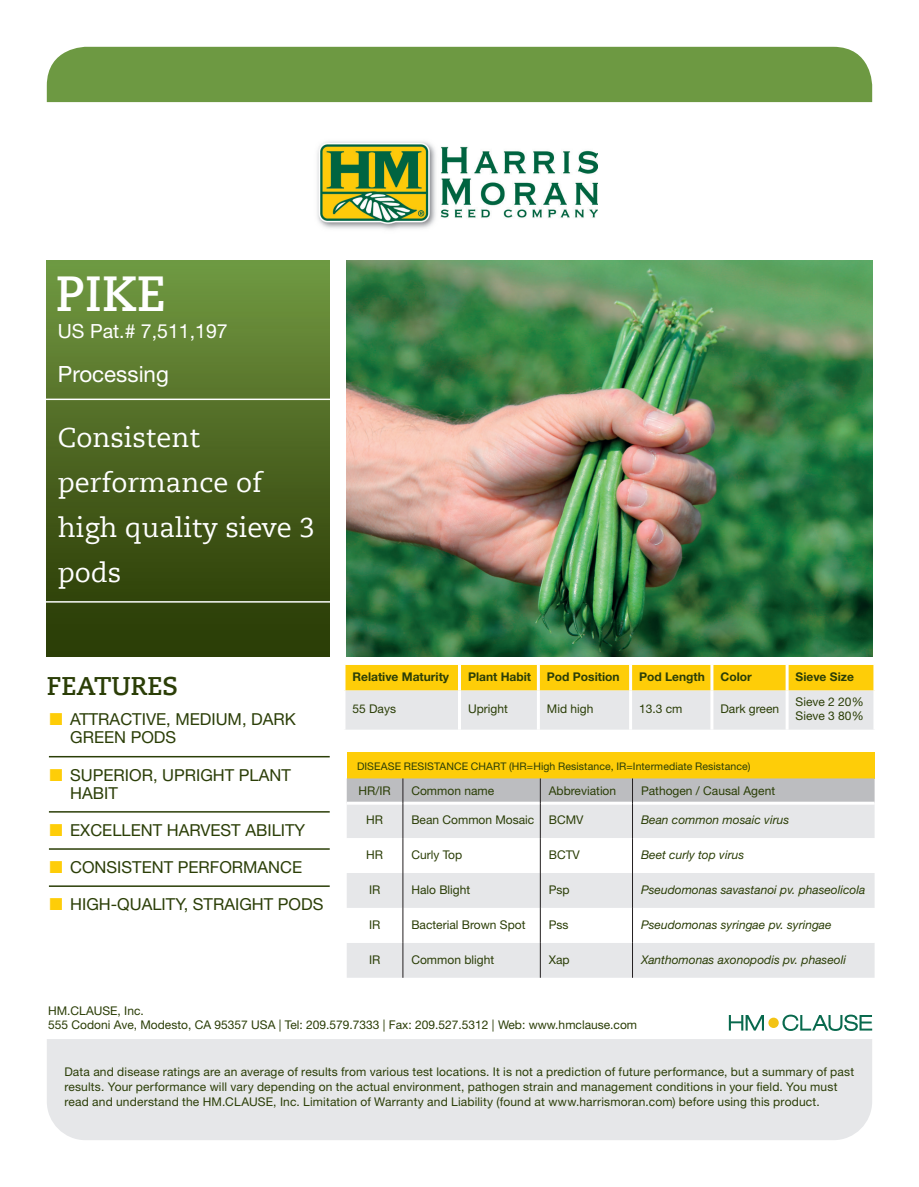
<style>
.page{position:relative;width:919px;height:1187px;background:#fff}
.page>*{position:absolute;margin:0;border:0;box-sizing:border-box;transform-origin:0 0}
.t1{font:700 49.05px "Caecilia Com 75";color:#fff}
.t2{font:27px/45px "Caecilia Com 55 Roman";color:#fff}
.t3{font:700 25.5px "Caecilia Com 75";color:#2b3e07}
.t4{font:22.35px "Helvetica Neue LT Std";color:#fff}
.t5{font:19.5px "Helvetica Neue LT Std";color:#fff}
.t6{font:16.5px/18px "Helvetica Neue LT Std";color:#2b3e07}
.t7{font:12px/15px "Helvetica Neue LT Std";letter-spacing:.01em;color:#2b3e07}
.t8{font:italic 12px "Helvetica Neue LT Std";color:#2b3e07}
.t9{font:700 12px "Helvetica Neue LT Std";color:#2b3e07}
.t10{font:10.5px "Helvetica Neue LT Std";letter-spacing:.01em;color:#2b3e07}
</style>
<div class="page">
<div style="left:47px;top:1039px;width:825px;height:101px;background:#e6e7e9"></div>
<div style="left:47px;top:47px;width:825px;height:55px;background:#6d9942"></div>
<div style="left:47px;top:261px;width:283px;height:395px;background:linear-gradient(to bottom,#719741,#273602)"></div>
<hr style="left:45px;top:601px;width:291px;height:1px;background:#fff">
<hr style="left:45px;top:398px;width:291px;height:2px;background:#fff">
<svg style="left:345px;top:665px;width:528px;height:64px;background:#efdc90"></svg>
<hr style="left:458px;top:665px;width:3px;height:25px;background:#fff">
<hr style="left:537px;top:665px;width:3px;height:25px;background:#fff">
<hr style="left:629px;top:665px;width:3px;height:25px;background:#fff">
<hr style="left:710px;top:665px;width:3px;height:25px;background:#fff">
<hr style="left:785px;top:665px;width:3px;height:25px;background:#fff">
<hr style="left:458px;top:690px;width:3px;height:39px;background:#fff">
<hr style="left:537px;top:690px;width:3px;height:39px;background:#fff">
<hr style="left:629px;top:690px;width:3px;height:39px;background:#fff">
<hr style="left:710px;top:690px;width:3px;height:39px;background:#fff">
<hr style="left:785px;top:690px;width:3px;height:39px;background:#fff">
<hr style="left:49px;top:756px;width:281px;height:1px;background:#2b3e07">
<hr style="left:49px;top:811px;width:281px;height:1px;background:#2b3e07">
<hr style="left:49px;top:848px;width:281px;height:1px;background:#2b3e07">
<hr style="left:49px;top:885px;width:281px;height:1px;background:#2b3e07">
<img style="left:347px;top:261px;width:525px;height:395px">
<img style="left:317px;top:141px;width:280px;height:89px">
<svg style="left:728px;top:1015px;width:36px;height:15px"></svg>
<svg style="left:782px;top:1014px;width:90px;height:16px"></svg>
<div style="left:768px;top:1017px;width:10px;height:10px;background:#f3c315;border-radius:50%"></div>
<div style="left:347px;top:751px;width:527px;height:27px;background:#fecd08"></div>
<div style="left:347px;top:804px;width:527px;height:173px;background:#e6e7e9"></div>
<svg style="left:347px;top:838px;width:527px;height:104px"></svg>
<hr style="left:402px;top:803px;width:1px;height:35px;background:#231f20">
<hr style="left:402px;top:838px;width:1px;height:35px;background:#231f20">
<hr style="left:402px;top:873px;width:1px;height:34px;background:#231f20">
<hr style="left:402px;top:907px;width:1px;height:35px;background:#231f20">
<hr style="left:402px;top:942px;width:1px;height:35px;background:#231f20">
<svg style="left:347px;top:778px;width:527px;height:25px;background:#bfbfbf"></svg>
<hr style="left:540px;top:803px;width:1px;height:35px;background:#231f20">
<hr style="left:632px;top:803px;width:1px;height:35px;background:#231f20">
<hr style="left:540px;top:838px;width:1px;height:35px;background:#231f20">
<hr style="left:632px;top:838px;width:1px;height:35px;background:#231f20">
<hr style="left:540px;top:873px;width:1px;height:34px;background:#231f20">
<hr style="left:632px;top:873px;width:1px;height:34px;background:#231f20">
<hr style="left:540px;top:907px;width:1px;height:35px;background:#231f20">
<hr style="left:632px;top:907px;width:1px;height:35px;background:#231f20">
<hr style="left:540px;top:942px;width:1px;height:35px;background:#231f20">
<hr style="left:632px;top:942px;width:1px;height:35px;background:#231f20">
<h1 class="t1" style="left:56px;top:260px;width:112px">PIKE</h1>
<h3 class="t5" style="left:58px;top:319px;width:171px">US Pat.# 7,511,197</h3>
<h3 class="t4" style="left:58px;top:360px;width:112px">Processing</h3>
<h2 class="t2" style="left:58px;top:415px;width:258px">Consistent performance of high quality sieve 3 pods</h2>
<h3 class="t3" style="left:47px;top:668px;width:133px">FEATURES</h3>
<p class="t9" style="left:352px;top:669px;width:98px">Relative Maturity</p>
<p class="t9" style="left:468px;top:669px;width:65px">Plant Habit</p>
<p class="t9" style="left:547px;top:669px;width:74px">Pod Position</p>
<p class="t9" style="left:639px;top:669px;width:67px">Pod Length</p>
<p class="t9" style="left:720px;top:669px;width:33px">Color</p>
<p class="t9" style="left:795px;top:669px;width:60px">Sieve Size</p>
<p class="t7" style="left:352px;top:701px;width:45px">55 Days</p>
<p class="t7" style="left:468px;top:701px;width:41px">Upright</p>
<p class="t7" style="left:547px;top:701px;width:48px">Mid high</p>
<p class="t7" style="left:639px;top:701px;width:45px">13.3 cm</p>
<p class="t7" style="left:720px;top:701px;width:60px">Dark green</p>
<p class="t7" style="left:795px;top:695px;width:70px;line-height:13.5px">Sieve 2 20%<br>Sieve 3 80%</p>
<h3 class="t6" style="left:70px;top:710px;width:227px">ATTRACTIVE, MEDIUM, DARK<br>GREEN PODS</h3>
<h3 class="t6" style="left:70px;top:765px;width:222px">SUPERIOR, UPRIGHT PLANT<br>HABIT</h3>
<h3 class="t6" style="left:70px;top:820px;width:236px">EXCELLENT HARVEST ABILITY</h3>
<h3 class="t6" style="left:70px;top:857px;width:233px">CONSISTENT PERFORMANCE</h3>
<h3 class="t6" style="left:70px;top:895px;width:255px">HIGH-QUALITY, STRAIGHT PODS</h3>
<p class="t10" style="left:357px;top:759px;width:395px">DISEASE RESISTANCE CHART (HR=High Resistance, IR=Intermediate Resistance)</p>
<p class="t7" style="left:358px;top:782px;width:34px">HR/IR</p>
<p class="t7" style="left:411px;top:782px;width:84px">Common name</p>
<p class="t7" style="left:549px;top:782px;width:69px">Abbreviation</p>
<p class="t7" style="left:641px;top:782px;width:136px">Pathogen / Causal Agent</p>
<p class="t7" style="left:366px;top:811px;width:18px">HR</p>
<p class="t7" style="left:411px;top:811px;width:174px">Bean Common Mosaic BCMV</p>
<p class="t8" style="left:641px;top:812px;width:150px">Bean common mosaic virus</p>
<p class="t7" style="left:366px;top:846px;width:18px">HR</p>
<p class="t7" style="left:411px;top:846px;width:52px">Curly Top</p>
<p class="t7" style="left:549px;top:846px;width:33px">BCTV</p>
<p class="t8" style="left:641px;top:847px;width:105px">Beet curly top virus</p>
<p class="t7" style="left:369px;top:881px;width:13px">IR</p>
<p class="t7" style="left:411px;top:881px;width:60px">Halo Blight</p>
<p class="t7" style="left:549px;top:881px;width:22px">Psp</p>
<p class="t8" style="left:641px;top:882px;width:226px">Pseudomonas savastanoi pv. phaseolicola</p>
<p class="t7" style="left:369px;top:916px;width:13px">IR</p>
<p class="t7" style="left:411px;top:916px;width:115px">Bacterial Brown Spot</p>
<p class="t7" style="left:549px;top:916px;width:21px">Pss</p>
<p class="t8" style="left:641px;top:917px;width:192px">Pseudomonas syringae pv. syringae</p>
<p class="t7" style="left:369px;top:951px;width:13px">IR</p>
<p class="t7" style="left:411px;top:951px;width:84px">Common blight</p>
<p class="t7" style="left:549px;top:951px;width:22px">Xap</p>
<p class="t8" style="left:641px;top:951px;width:206px">Xanthomonas axonopodis pv. phaseoli</p>
<p class="t7" style="left:48px;top:1003px;width:590px;line-height:13.8px">HM.CLAUSE, Inc.<br>555 Codoni Ave, Modesto, CA 95357 USA | Tel: 209.579.7333 | Fax: 209.527.5312 | Web: www.hmclause.com</p>
<p class="t7" style="left:64px;top:1063px;width:791px">Data and disease ratings are an average of results from various test locations. It is not a prediction of future performance, but a summary of past results. Your performance will vary depending on the actual environment, pathogen strain and management conditions in your field. You must read and understand the HM.CLAUSE, Inc. Limitation of Warranty and Liability (found at www.harrismoran.com) before using this product.</p>
</div>
